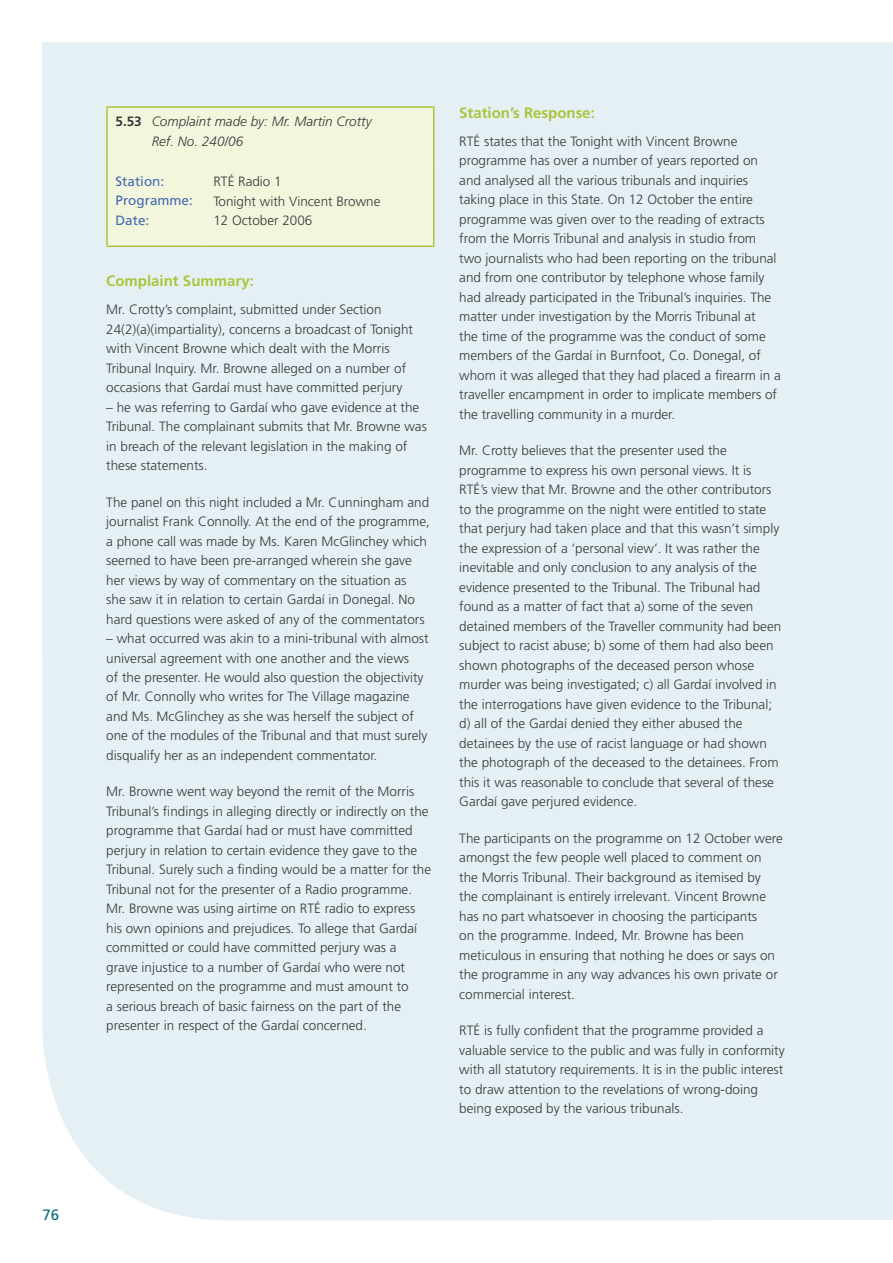
<style>
.page{position:relative;width:893px;height:1263px;background:#fff}
.page>*{position:absolute;margin:0;border:0;box-sizing:border-box;transform-origin:0 0}
.t1{font:700 15px "Frutiger";color:#adc43b}
.t2{font:15px "Frutiger";color:#006a7b}
.t3{font:300 13.5px/19.5px "Frutiger";color:#373a3b}
.t4{font:italic 300 13.5px/19.5px "Frutiger";color:#373a3b}
.t5{font:13.5px/19.5px "Frutiger";color:#456aaf}
.s1{font-weight:700;font-style:normal}
</style>
<div class="page">
<div style="left:43px;top:43px;width:850px;height:1177px;background:#e5f0f4;border-radius:187px"></div>
<div style="left:43px;top:43px;width:850px;height:609px;background:#e5f0f4"></div>
<div style="left:459px;top:43px;width:434px;height:1177px;background:#e5f0f4"></div>
<div style="left:108px;top:108px;width:325px;height:137px;background:#f2f6dd"></div>
<hr style="left:106px;top:167px;width:2px;height:78px;background:#adc43b">
<hr style="left:106px;top:245px;width:99px;height:2px;background:#adc43b">
<hr style="left:433px;top:167px;width:1px;height:78px;background:#adc43b">
<hr style="left:205px;top:245px;width:229px;height:2px;background:#adc43b">
<hr style="left:106px;top:106px;width:99px;height:2px;background:#adc43b">
<hr style="left:106px;top:108px;width:2px;height:59px;background:#adc43b">
<hr style="left:205px;top:106px;width:229px;height:2px;background:#adc43b">
<hr style="left:433px;top:108px;width:1px;height:59px;background:#adc43b">
<p class="t2" style="left:43px;top:1206px;width:9px">76</p>
<p class="t4" style="left:152px;top:112px;width:222px;text-indent:-36px"><span class="s1">5.53</span> Complaint made by: Mr. Martin Crotty<br>Ref. No. 240/06</p>
<p class="t5" style="left:116px;top:171px;width:79px">Station:<br>Programme:<br>Date:</p>
<p class="t3" style="left:213px;top:172px;width:169px">RTÉ Radio 1<br>Tonight with Vincent Browne<br>12 October 2006</p>
<p class="t1" style="left:106px;top:272px;width:149px">Complaint Summary:</p>
<p class="t3" style="left:106px;top:300px;width:308px">Mr. Crotty’s complaint, submitted under Section 24(2)(a)(impartiality), concerns a broadcast of Tonight with Vincent Browne which dealt with the Morris Tribunal Inquiry. Mr. Browne alleged on a number of occasions that Gardaí must have committed perjury</p>
<p class="t3" style="left:106px;top:397px;width:322px">– he was referring to Gardaí who gave evidence at the Tribunal. The complainant submits that Mr. Browne was in breach of the relevant legislation in the making of these statements.</p>
<p class="t3" style="left:106px;top:492px;width:325px">The panel on this night included a Mr. Cunningham and journalist Frank Connolly. At the end of the programme, a phone call was made by Ms. Karen McGlinchey which seemed to have been pre-arranged wherein she gave her views by way of commentary on the situation as<br>she saw it in relation to certain Gardaí in Donegal. No hard questions were asked of any of the commentators</p>
<p class="t3" style="left:106px;top:628px;width:324px">– what occurred was akin to a mini-tribunal with almost universal agreement with one another and the views<br>of the presenter. He would also question the objectivity of Mr. Connolly who writes for The Village magazine and Ms. McGlinchey as she was herself the subject of one of the modules of the Tribunal and that must surely disqualify her as an independent commentator.</p>
<p class="t3" style="left:106px;top:782px;width:326px">Mr. Browne went way beyond the remit of the Morris Tribunal’s findings in alleging directly or indirectly on the programme that Gardaí had or must have committed perjury in relation to certain evidence they gave to the Tribunal. Surely such a finding would be a matter for the Tribunal not for the presenter of a Radio programme.<br>Mr. Browne was using airtime on RTÉ radio to express his own opinions and prejudices. To allege that Gardaí committed or could have committed perjury was a grave injustice to a number of Gardaí who were not represented on the programme and must amount to<br>a serious breach of basic fairness on the part of the presenter in respect of the Gardaí concerned.</p>
<p class="t1" style="left:459px;top:104px;width:137px">Station’s Response:</p>
<p class="t3" style="left:459px;top:132px;width:323px">RTÉ states that the Tonight with Vincent Browne programme has over a number of years reported on and analysed all the various tribunals and inquiries taking place in this State. On 12 October the entire programme was given over to the reading of extracts from the Morris Tribunal and analysis in studio from two journalists who had been reporting on the tribunal and from one contributor by telephone whose family had already participated in the Tribunal’s inquiries. The matter under investigation by the Morris Tribunal at<br>the time of the programme was the conduct of some members of the Gardaí in Burnfoot, Co. Donegal, of whom it was alleged that they had placed a firearm in a traveller encampment in order to implicate members of the travelling community in a murder.</p>
<p class="t3" style="left:459px;top:441px;width:324px">Mr. Crotty believes that the presenter used the programme to express his own personal views. It is RTÉ’s view that Mr. Browne and the other contributors to the programme on the night were entitled to state that perjury had taken place and that this wasn’t simply the expression of a ‘personal view’. It was rather the inevitable and only conclusion to any analysis of the evidence presented to the Tribunal. The Tribunal had found as a matter of fact that a) some of the seven detained members of the Traveller community had been subject to racist abuse; b) some of them had also been shown photographs of the deceased person whose murder was being investigated; c) all Gardaí involved in the interrogations have given evidence to the Tribunal; d) all of the Gardaí denied they either abused the detainees by the use of racist language or had shown the photograph of the deceased to the detainees. From this it was reasonable to conclude that several of these Gardaí gave perjured evidence.</p>
<p class="t3" style="left:459px;top:828px;width:325px">The participants on the programme on 12 October were amongst the few people well placed to comment on the Morris Tribunal. Their background as itemised by the complainant is entirely irrelevant. Vincent Browne has no part whatsoever in choosing the participants<br>on the programme. Indeed, Mr. Browne has been meticulous in ensuring that nothing he does or says on the programme in any way advances his own private or commercial interest.</p>
<p class="t3" style="left:459px;top:1021px;width:327px">RTÉ is fully confident that the programme provided a valuable service to the public and was fully in conformity with all statutory requirements. It is in the public interest to draw attention to the revelations of wrong-doing being exposed by the various tribunals.</p>
</div>
